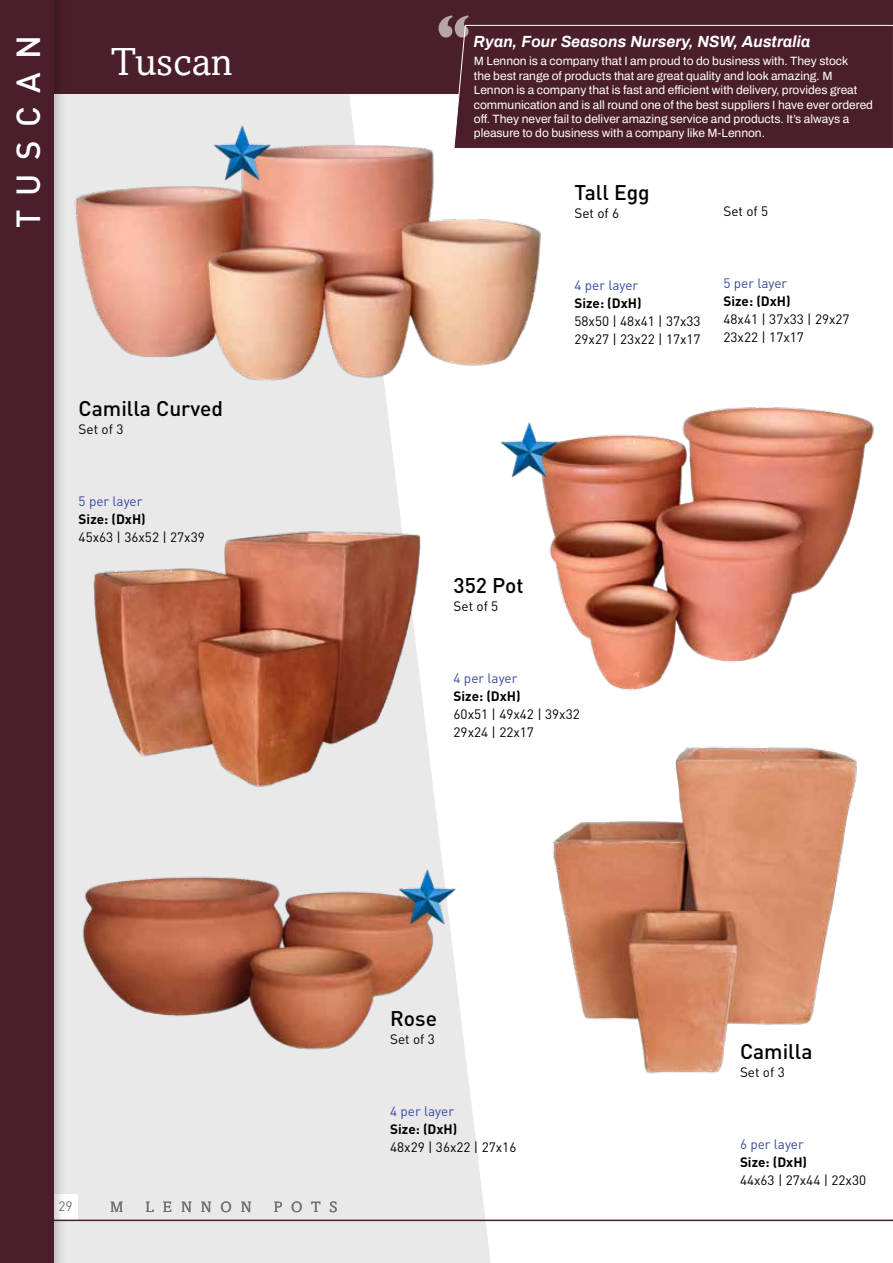
<style>
.page{position:relative;width:893px;height:1263px;background:#fff}
.page>*{position:absolute;margin:0;border:0;box-sizing:border-box;transform-origin:0 0}
.t1{font:700 60px "Gill Sans";color:#fff}
.t2{font:39.3px "Amasis MTW1 G";color:#fff}
.t3{font:500 33px "DIN Pro";letter-spacing:.41em;color:#fff}
.t4{font:500 21px "DIN Pro";color:#000}
.t5{font:italic 700 15.75px "Archivo";color:#fff}
.t6{font:15px "Amasis MTW1 G";letter-spacing:.6em;color:#6d6e71}
.t7{font:13.5px/18px "DIN Pro";color:#000}
.t8{font:700 13.5px "DIN Pro";color:#000}
.t9{font:13.5px "DIN Pro";color:#38499e}
.t10{font:13.5px "DIN Pro";color:#6d6e71}
.t11{font:600 12px/14.4px "Archivo";color:#fff}
</style>
<div class="page">
<svg style="left:66px;top:94px;width:425px;height:1169px;fill:#e9e9ea"></svg>
<div style="left:0;top:0;width:892px;height:94px;background:#4a1e2a"></div>
<svg style="left:453px;top:25px;width:440px;height:123px"></svg>
<div style="left:53px;top:1194px;width:25px;height:26px;background:#fff"></div>
<div style="left:0;top:0;width:66px;height:1263px;background:#000;opacity:.2"></div>
<div style="left:0;top:0;width:53px;height:1263px;background:#4a1e2a"></div>
<img style="left:511px;top:407px;width:363px;height:284px">
<img style="left:63px;top:120px;width:483px;height:308px">
<img style="left:80px;top:501px;width:356px;height:302px">
<img style="left:78px;top:828px;width:381px;height:254px">
<img style="left:553px;top:746px;width:304px;height:328px">
<hr style="left:0;top:1219px;width:893px;height:2px;background:#4a1e2a">
<img style="left:212px;top:124px;width:61px;height:56px">
<img style="left:499px;top:421px;width:61px;height:56px">
<img style="left:397px;top:869px;width:61px;height:56px">
<h3 class="t3" style="left:6px;top:228px;width:194px;rotate:-90deg">TUSCAN</h3>
<h2 class="t2" style="left:111px;top:39px;width:123px">Tuscan</h2>
<h3 class="t4" style="left:79px;top:394px;width:146px">Camilla Curved</h3>
<p class="t7" style="left:79px;top:420px;width:46px">Set of 3</p>
<p class="t9" style="left:79px;top:492px;width:65px">5 per layer</p>
<p class="t8" style="left:79px;top:510px;width:69px">Size: (DxH)</p>
<p class="t7" style="left:79px;top:528px;width:128px">45x63 | 36x52 | 27x39</p>
<h1 class="t1" style="left:436px;top:-11px;width:35px">“</h1>
<h3 class="t5" style="left:474px;top:30px;width:338px">Ryan, Four Seasons Nursery, NSW, Australia</h3>
<p class="t11" style="left:474px;top:54px;width:401px">M Lennon is a company that I am proud to do business with. They stock<br>the best range of products that are great quality and look amazing. M Lennon is a company that is fast and efficient with delivery, provides great communication and is all round one of the best suppliers I have ever ordered off. They never fail to deliver amazing service and products. It’s always a pleasure to do business with a company like M-Lennon.</p>
<h3 class="t4" style="left:574px;top:178px;width:77px">Tall Egg</h3>
<p class="t7" style="left:574px;top:203px;width:46px">Set of 6</p>
<p class="t7" style="left:723px;top:202px;width:46px">Set of 5</p>
<p class="t9" style="left:574px;top:276px;width:65px">4 per layer</p>
<p class="t8" style="left:574px;top:294px;width:69px">Size: (DxH)</p>
<p class="t7" style="left:574px;top:311px;width:128px">58x50 | 48x41 | 37x33<br>29x27 | 23x22 | 17x17</p>
<p class="t9" style="left:723px;top:274px;width:65px">5 per layer</p>
<p class="t8" style="left:723px;top:292px;width:69px">Size: (DxH)</p>
<p class="t7" style="left:723px;top:310px;width:128px">48x41 | 37x33 | 29x27<br>23x22 | 17x17</p>
<h3 class="t4" style="left:454px;top:571px;width:72px">352 Pot</h3>
<p class="t7" style="left:454px;top:596px;width:46px">Set of 5</p>
<p class="t9" style="left:454px;top:668px;width:65px">4 per layer</p>
<p class="t8" style="left:454px;top:686px;width:69px">Size: (DxH)</p>
<p class="t7" style="left:454px;top:704px;width:128px">60x51 | 49x42 | 39x32<br>29x24 | 22x17</p>
<p class="t10" style="left:58px;top:1197px;width:16px">29</p>
<p class="t6" style="left:110px;top:1198px;width:15px">M</p>
<p class="t6" style="left:145px;top:1198px;width:108px">LENNON</p>
<p class="t6" style="left:274px;top:1198px;width:65px">POTS</p>
<h3 class="t4" style="left:390px;top:1004px;width:48px">Rose</h3>
<p class="t7" style="left:390px;top:1029px;width:46px">Set of 3</p>
<p class="t9" style="left:390px;top:1101px;width:65px">4 per layer</p>
<p class="t8" style="left:390px;top:1119px;width:69px">Size: (DxH)</p>
<p class="t7" style="left:390px;top:1137px;width:128px">48x29 | 36x22 | 27x16</p>
<h3 class="t4" style="left:740px;top:1037px;width:74px">Camilla</h3>
<p class="t7" style="left:740px;top:1062px;width:46px">Set of 3</p>
<p class="t9" style="left:740px;top:1134px;width:65px">6 per layer</p>
<p class="t8" style="left:740px;top:1152px;width:69px">Size: (DxH)</p>
<p class="t7" style="left:740px;top:1170px;width:128px">44x63 | 27x44 | 22x30</p>
</div>
